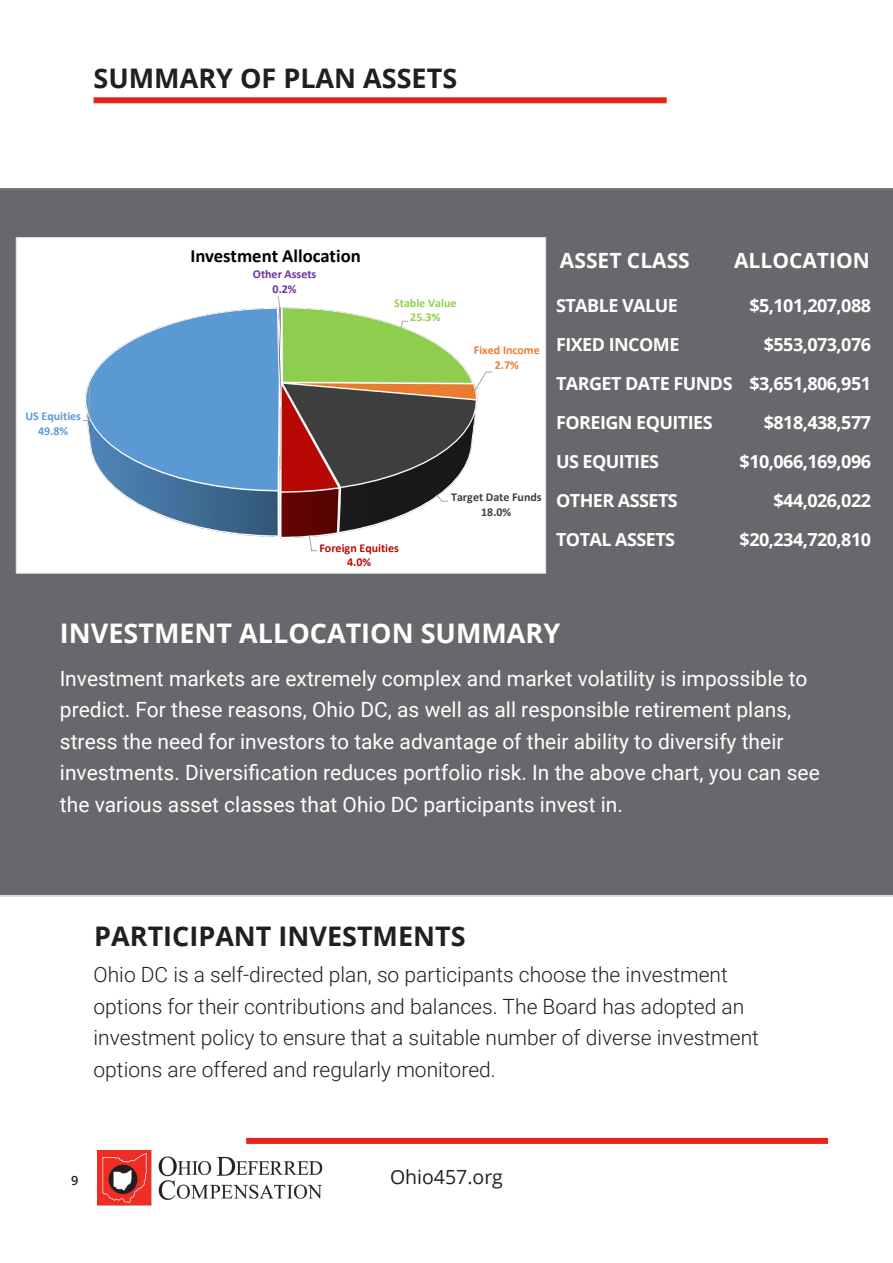
<style>
.page{position:relative;width:893px;height:1263px;background:#fff}
.page>*{position:absolute;margin:0;border:0;box-sizing:border-box;transform-origin:0 0}
.Page_Header_-_Black{font:700 27px "Open Sans";color:#231f20}
.Page_Header_-_Black-2{font:700 27px "Open Sans";color:#fff}
.Page_Header_Subtext{font:21px/31.5px "Roboto";color:#fff}
.Page_Header_Subtext-2{font:300 21px/31.5px "Roboto";color:#231f20}
.Page_Header_-_Black-3{font:700 21px "Open Sans";color:#fff}
.t1{font:19.5px "Open Sans";color:#231f20}
.t2{font:700 18.75px "Calibri";color:#000}
.Page_Section_Title{font:700 18px "Open Sans";letter-spacing:-.03em;color:#fff}
.t3{font:600 12.75px "Open Sans";color:#231f20}
.t4{font:700 12px/14.7px "Calibri";color:#404040;text-align:center}
.t5{font:700 12px/14.7px "Calibri";letter-spacing:-.005em;color:#ba0a06;text-align:center}
.t6{font:700 12px/14.7px "Calibri";letter-spacing:-.005em;color:#92d050;text-align:center}
.t7{font:700 12px/14.7px "Calibri";letter-spacing:-.005em;color:#ed7d31;text-align:center}
.t8{font:700 12px/14.7px "Calibri";color:#5b9bd5;text-align:center}
.t9{font:700 12px/14.7px "Calibri";color:#7030a0;text-align:center}
</style>
<div class="page">
<img style="left:98px;top:1151px;width:225px;height:55px">
<div style="left:0;top:188px;width:893px;height:706px;background:#69696c"></div>
<div style="left:94px;top:97px;width:573px;height:6px;background:#e72419"></div>
<div style="left:246px;top:1138px;width:582px;height:6px;background:#e72419"></div>
<div style="left:16px;top:237px;width:530px;height:336px;background:#fff"></div>
<img style="left:87px;top:307px;width:391px;height:232px">
<svg style="left:400px;top:320px;width:9px;height:9px"></svg>
<svg style="left:473px;top:371px;width:19px;height:22px"></svg>
<svg style="left:435px;top:493px;width:14px;height:9px"></svg>
<svg style="left:308px;top:534px;width:10px;height:18px"></svg>
<svg style="left:83px;top:382px;width:7px;height:39px"></svg>
<svg style="left:277px;top:296px;width:4px;height:14px"></svg>
<p class="Page_Header_-_Black" style="left:94px;top:59px;width:365px">SUMMARY OF PLAN ASSETS</p>
<p class="t8" style="left:25px;top:409px;width:57px">US Equities<br>49.8%</p>
<p class="t2" style="left:190px;top:242px;width:172px">Investment Allocation</p>
<p class="t9" style="left:253px;top:267px;width:65px">Other Assets<br>0.2%</p>
<p class="t6" style="left:394px;top:295px;width:64px">Stable Value<br>25.3%</p>
<p class="t7" style="left:474px;top:342px;width:67px">Fixed Income<br>2.7%</p>
<p class="t4" style="left:451px;top:490px;width:92px">Target Date Funds<br>18.0%</p>
<p class="t5" style="left:319px;top:540px;width:81px">Foreign Equities<br>4.0%</p>
<p class="Page_Header_-_Black-3" style="left:560px;top:246px;width:131px">ASSET CLASS</p>
<p class="Page_Header_-_Black-3" style="left:734px;top:246px;width:137px">ALLOCATION</p>
<p class="Page_Section_Title" style="left:556px;top:292px;width:123px">STABLE VALUE</p>
<p class="Page_Section_Title" style="left:749px;top:292px;width:123px">$5,101,207,088</p>
<p class="Page_Section_Title" style="left:556px;top:331px;width:125px">FIXED INCOME</p>
<p class="Page_Section_Title" style="left:764px;top:331px;width:109px">$553,073,076</p>
<p class="Page_Section_Title" style="left:556px;top:370px;width:317px">TARGET DATE FUNDS $3,651,806,951</p>
<p class="Page_Section_Title" style="left:556px;top:409px;width:158px">FOREIGN EQUITIES</p>
<p class="Page_Section_Title" style="left:764px;top:409px;width:109px">$818,438,577</p>
<p class="Page_Section_Title" style="left:556px;top:448px;width:105px">US EQUITIES</p>
<p class="Page_Section_Title" style="left:740px;top:448px;width:133px">$10,066,169,096</p>
<p class="Page_Section_Title" style="left:556px;top:487px;width:123px">OTHER ASSETS</p>
<p class="Page_Section_Title" style="left:773px;top:487px;width:99px">$44,026,022</p>
<p class="Page_Section_Title" style="left:556px;top:526px;width:121px">TOTAL ASSETS</p>
<p class="Page_Section_Title" style="left:740px;top:526px;width:133px">$20,234,720,810</p>
<p class="Page_Header_-_Black-2" style="left:60px;top:614px;width:502px">INVESTMENT ALLOCATION SUMMARY</p>
<p class="Page_Header_Subtext" style="left:60px;top:662px;width:761px">Investment markets are extremely complex and market volatility is impossible to predict. For these reasons, Ohio DC, as well as all responsible retirement plans, stress the need for investors to take advantage of their ability to diversify their investments. Diversification reduces portfolio risk. In the above chart, you can see the various asset classes that Ohio DC participants invest in.</p>
<p class="Page_Header_-_Black" style="left:94px;top:917px;width:373px">PARTICIPANT INVESTMENTS</p>
<p class="Page_Header_Subtext-2" style="left:94px;top:958px;width:667px">Ohio DC is a self-directed plan, so participants choose the investment options for their contributions and balances. The Board has adopted an investment policy to ensure that a suitable number of diverse investment options are offered and regularly monitored.</p>
<p class="t3" style="left:71px;top:1171px;width:9px">9</p>
<p class="t1" style="left:390px;top:1163px;width:114px">Ohio457.org</p>
</div>
